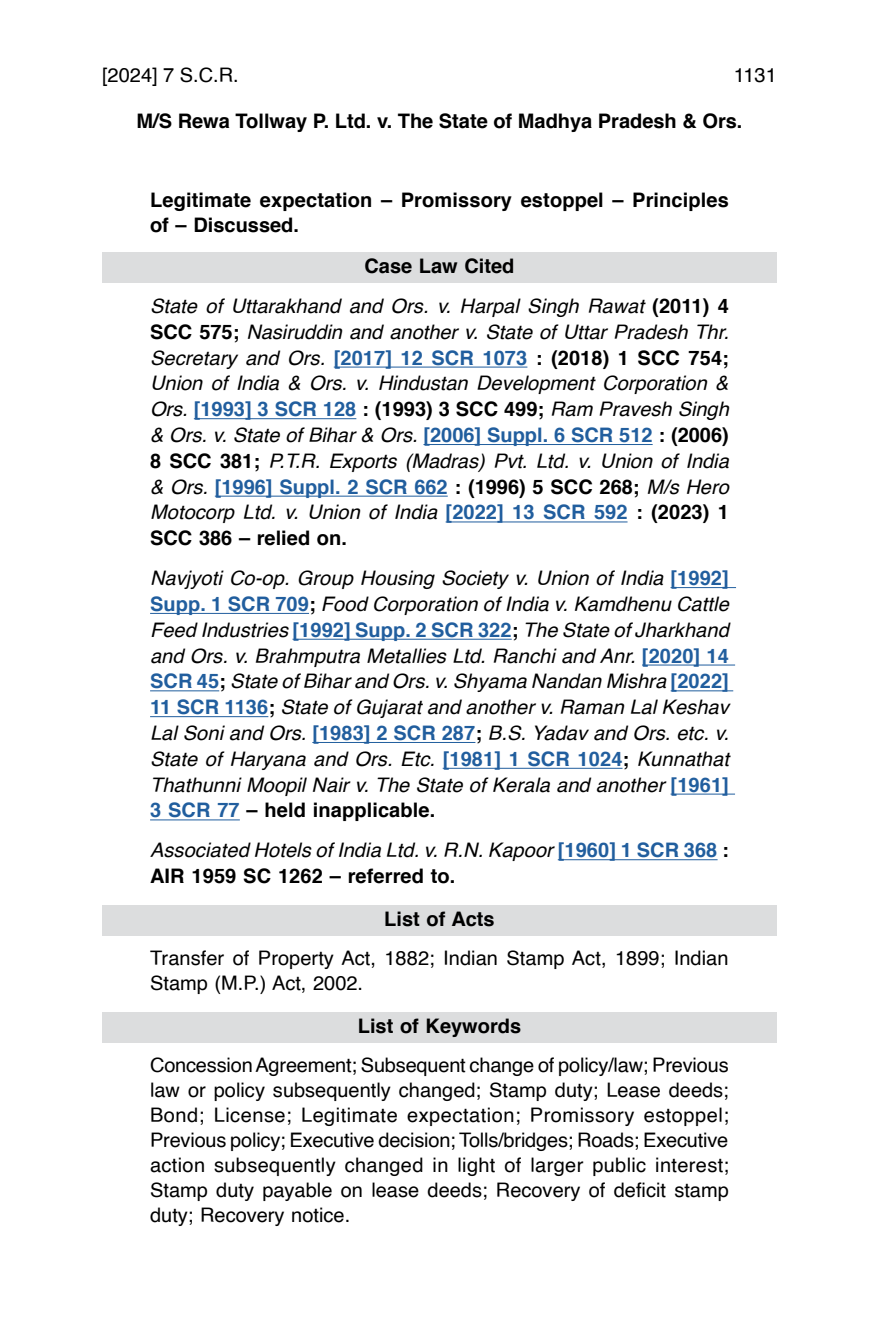
<style>
.page{position:relative;width:879px;height:1333px;background:#fff}
.page>*{position:absolute;margin:0;border:0;box-sizing:border-box;transform-origin:0 0}
.t1{font:italic 20px/25.8px "Helvetica";letter-spacing:.005em;color:#000;text-align:justify}
.t2{font:20px/25px "Helvetica";color:#000}
.t3{font:700 20px/25px "Helvetica";color:#000}
.s1{font-weight:700;font-style:normal}
.s2{font-weight:700;font-style:normal;color:#215e9e}
</style>
<div class="page">
<div style="left:102px;top:252px;width:675px;height:30px;background:#dcddde"></div>
<hr style="left:334px;top:366px;width:193px;height:1px;background:#215e9e">
<hr style="left:194px;top:418px;width:162px;height:1px;background:#215e9e">
<hr style="left:423px;top:444px;width:229px;height:1px;background:#215e9e">
<hr style="left:215px;top:495px;width:233px;height:1px;background:#215e9e">
<hr style="left:445px;top:521px;width:182px;height:1px;background:#215e9e">
<hr style="left:670px;top:587px;width:66px;height:1px;background:#215e9e">
<hr style="left:150px;top:613px;width:159px;height:1px;background:#215e9e">
<hr style="left:292px;top:638px;width:220px;height:1px;background:#215e9e">
<hr style="left:642px;top:664px;width:93px;height:1px;background:#215e9e">
<hr style="left:150px;top:690px;width:69px;height:1px;background:#215e9e">
<hr style="left:670px;top:690px;width:63px;height:1px;background:#215e9e">
<hr style="left:150px;top:716px;width:118px;height:1px;background:#215e9e">
<hr style="left:312px;top:742px;width:163px;height:1px;background:#215e9e">
<hr style="left:443px;top:767px;width:179px;height:1px;background:#215e9e">
<hr style="left:670px;top:793px;width:65px;height:1px;background:#215e9e">
<hr style="left:150px;top:819px;width:90px;height:1px;background:#215e9e">
<hr style="left:558px;top:859px;width:159px;height:1px;background:#215e9e">
<div style="left:102px;top:905px;width:675px;height:30px;background:#dcddde"></div>
<div style="left:102px;top:1012px;width:675px;height:30px;background:#dcddde"></div>
<p class="t2" style="left:102px;top:63px;width:138px">[2024] 7 S.C.R.</p>
<p class="t2" style="left:734px;top:63px;width:45px">1131</p>
<p class="t3" style="left:136px;top:109px;width:607px">M/S Rewa Tollway P. Ltd. v. The State of Madhya Pradesh &amp; Ors.</p>
<p class="t3" style="left:150px;top:188px;width:580px">Legitimate expectation – Promissory estoppel – Principles of – Discussed.</p>
<p class="t1" style="left:150px;top:247px;width:580px;line-height:39.8px;text-align:center"><span class="s1">Case Law Cited<br></span>State of Uttarakhand and Ors. v. Harpal Singh Rawat <span class="s1">(2011) 4</span></p>
<p class="t1" style="left:150px;top:319px;width:580px"><span class="s1">SCC 575;</span> Nasiruddin and another v. State of Uttar Pradesh Thr.<br>Secretary and Ors. <span class="s2">[2017] 12 SCR 1073</span> <span class="s1">: (2018) 1 SCC 754; </span>Union of India &amp; Ors. v. Hindustan Development Corporation &amp; Ors. <span class="s2">[1993] 3 SCR 128</span> <span class="s1">: (1993) 3 SCC 499;</span> Ram Pravesh Singh &amp; Ors. v. State of Bihar &amp; Ors. <span class="s2">[2006] Suppl. 6 SCR 512</span> <span class="s1">: (2006)<br>8 SCC 381;</span> P.T.R. Exports (Madras) Pvt. Ltd. v. Union of India &amp; Ors. <span class="s2">[1996] Suppl. 2 SCR 662</span> <span class="s1">: (1996) 5 SCC 268;</span> M/s Hero Motocorp Ltd. v. Union of India <span class="s2">[2022] 13 SCR 592</span> <span class="s1">: (2023) 1<br>SCC 386 – relied on.</span></p>
<p class="t1" style="left:150px;top:565px;width:580px">Navjyoti Co-op. Group Housing Society v. Union of India <span class="s2">[1992] Supp. 1 SCR 709</span><span class="s1">;</span> Food Corporation of India v. Kamdhenu Cattle Feed Industries <span class="s2">[1992] Supp. 2 SCR 322</span><span class="s1">;</span> The State of Jharkhand and Ors. v. Brahmputra Metallies Ltd. Ranchi and Anr. <span class="s2">[2020] 14<br>SCR 45</span><span class="s1">;</span> State of Bihar and Ors. v. Shyama Nandan Mishra <span class="s2">[2022] 11 SCR 1136</span><span class="s1">;</span> State of Gujarat and another v. Raman Lal Keshav Lal Soni and Ors. <span class="s2">[1983] 2 SCR 287</span><span class="s1">;</span> B.S. Yadav and Ors. etc. v.<br>State of Haryana and Ors. Etc. <span class="s2">[1981] 1 SCR 1024</span><span class="s1">;</span> Kunnathat Thathunni Moopil Nair v. The State of Kerala and another <span class="s2">[1961] 3 SCR 77</span> <span class="s1">– held inapplicable.</span></p>
<p class="t1" style="left:150px;top:837px;width:580px">Associated Hotels of India Ltd. v. R.N. Kapoor <span class="s2">[1960] 1 SCR 368</span> <span class="s1">:<br>AIR 1959 SC 1262 – referred to.</span></p>
<p class="t3" style="left:384px;top:906px;width:112px">List of Acts</p>
<p class="t2" style="left:150px;top:946px;width:580px">Transfer of Property Act, 1882; Indian Stamp Act, 1899; Indian<br>Stamp (M.P.) Act, 2002.</p>
<p class="t3" style="left:358px;top:1013px;width:165px">List of Keywords</p>
<p class="t2" style="left:150px;top:1053px;width:580px;text-align:justify">Concession Agreement; Subsequent change of policy/law; Previous law or policy subsequently changed; Stamp duty; Lease deeds; Bond; License; Legitimate expectation; Promissory estoppel; Previous policy; Executive decision; Tolls/bridges; Roads; Executive action subsequently changed in light of larger public interest; Stamp duty payable on lease deeds; Recovery of deficit stamp duty; Recovery notice.</p>
</div>
